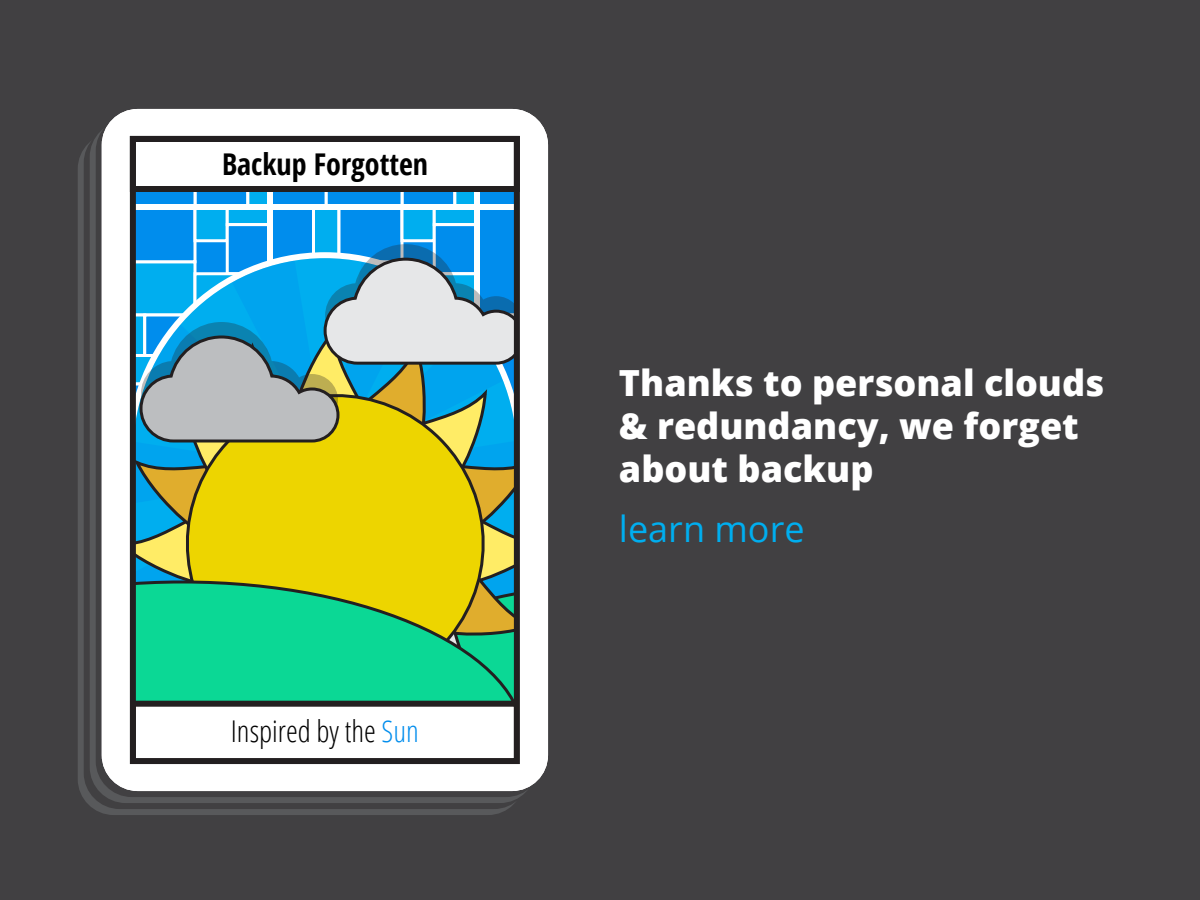
<style>
.page{position:relative;width:1200px;height:900px;background:#414042}
.page>*{position:absolute;margin:0;border:0;box-sizing:border-box;transform-origin:0 0}
.t1{font:800 36px/43.2px "Open Sans";color:#fff}
.t2{font:36px "Open Sans";color:#00aeef}
.t3{font:300 condensed 30px "Open Sans";color:#000}
.t4{font:700 condensed 30px "Open Sans";color:#000}
.s1{color:#008ded}
</style>
<div class="page">
<div style="left:78px;top:133px;width:446px;height:682px;background:#58595b;border-radius:36px"></div>
<div style="left:84px;top:127px;width:446px;height:682px;background:#414042;border-radius:36px"></div>
<div style="left:90px;top:121px;width:446px;height:682px;background:#58595b;border-radius:36px"></div>
<div style="left:96px;top:115px;width:446px;height:682px;background:linear-gradient(to right,#474648,#484749);border-radius:36px"></div>
<div style="left:102px;top:109px;width:446px;height:682px;background:#fff;border-radius:36px"></div>
<svg style="left:137px;top:192px;width:376px;height:52px;fill:#008ded"></svg>
<div style="left:130px;top:136px;width:390px;height:56px;background:#fff;border:6px solid #231f20"></div>
<svg style="left:137px;top:244px;width:376px;height:513px;background:#87c48b"></svg>
<div style="left:130px;top:136px;width:390px;height:628px;border:6px solid #231f20"></div>
<p class="t4" style="left:222px;top:143px;width:208px">Backup Forgotten</p>
<p class="t3" style="left:231px;top:711px;width:190px">Inspired by the <span class="s1">Sun</span></p>
<p class="t1" style="left:619px;top:359px;width:487px">Thanks to personal clouds &amp; redundancy, we forget about backup</p>
<p class="t2" style="left:619px;top:505px;width:187px">learn more</p>
</div>
